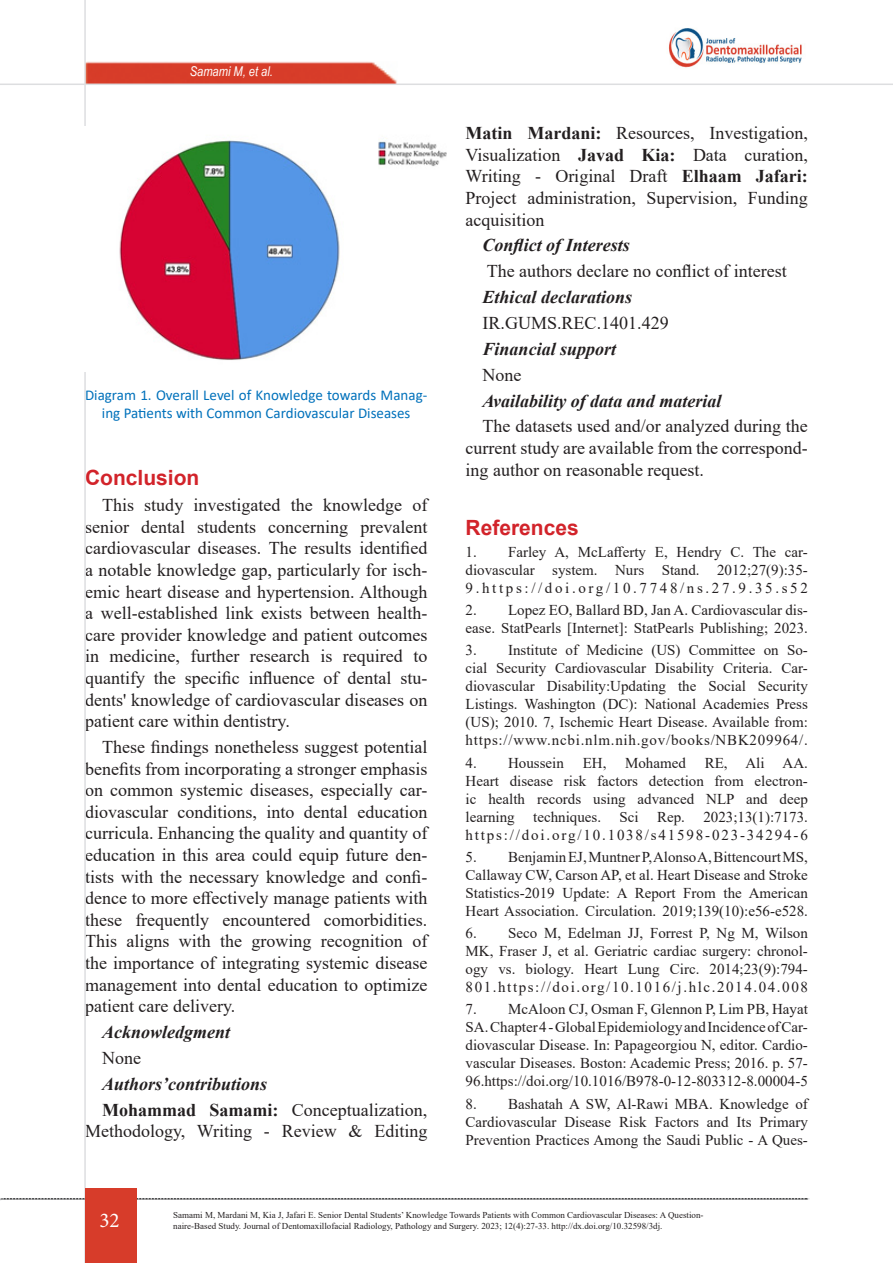
<style>
.page{position:relative;width:893px;height:1263px;background:#fff}
.page>*{position:absolute;margin:0;border:0;box-sizing:border-box;transform-origin:0 0}
.عنوان_اول{font:700 21px "Arial";color:#d2232a}
.t1{font:21px "Minion Pro";color:#fff}
.متن_اصلی{font:18px/21.6px "Times New Roman";color:#231f20;text-align:justify}
.عنوان_دوم{font:italic 700 18px "Times New Roman";color:#231f20}
.t2{font:15px/18px "Times New Roman";color:#231f20;text-align:justify}
.عنوان_شکل_و_جدول{font:15px/18px "Calibri";color:#0071bb;text-align:center}
.t3{font:italic 13.5px "Arial Narrow";color:#fff}
.t4{font:9px "Times New Roman";color:#231f20}
.s1{font-weight:700}
</style>
<div class="page">
<img style="left:86px;top:61px;width:311px;height:22px">
<img style="left:668px;top:28px;width:134px;height:40px">
<hr style="left:0;top:84px;width:893px;height:1px;background:#dddee0">
<hr style="left:84px;top:0;width:2px;height:1263px;background:#dddee0">
<svg style="left:0;top:1198px;width:809px;height:2px"></svg>
<div style="left:86px;top:1188px;width:51px;height:75px;background:#d73c2a"></div>
<img style="left:84px;top:127px;width:362px;height:245px">
<p class="t3" style="left:190px;top:62px;width:85px">Samami M, et al.</p>
<p class="عنوان_شکل_و_جدول" style="left:85px;top:385px;width:344px">Diagram 1. Overall Level of Knowledge towards Manag&shy;ing Patients with Common Cardiovascular Diseases</p>
<p class="عنوان_اول" style="left:85px;top:463px;width:116px">Conclusion</p>
<p class="متن_اصلی" style="left:85px;top:494px;width:344px;text-indent:17px">This study investigated the knowledge of senior dental students concerning prevalent cardiovascular diseases. The results identified a notable knowledge gap, particularly for isch&shy;emic heart disease and hypertension. Although a well-established link exists between health&shy;care provider knowledge and patient outcomes in medicine, further research is required to quantify the specific influence of dental stu&shy;dents' knowledge of cardiovascular diseases on patient care within dentistry.</p>
<p class="متن_اصلی" style="left:85px;top:736px;width:344px;text-indent:17px">These findings nonetheless suggest potential benefits from incorporating a stronger emphasis on common systemic diseases, especially car&shy;diovascular conditions, into dental education curricula. Enhancing the quality and quantity of education in this area could equip future den&shy;tists with the necessary knowledge and confi&shy;dence to more effectively manage patients with these frequently encountered comorbidities.<br>This aligns with the growing recognition of the importance of integrating systemic disease management into dental education to optimize patient care delivery.</p>
<p class="عنوان_دوم" style="left:102px;top:1019px;width:130px">Acknowledgment</p>
<p class="متن_اصلی" style="left:102px;top:1046px;width:40px">None</p>
<p class="عنوان_دوم" style="left:102px;top:1071px;width:167px">Authors’contributions</p>
<p class="متن_اصلی" style="left:85px;top:1098px;width:344px;text-align:right"><span class="s1">Mohammad Samami:</span> Conceptualization,<br>Methodology, Writing - Review &amp; Editing</p>
<p class="متن_اصلی" style="left:466px;top:122px;width:344px"><span class="s1">Matin Mardani:</span> Resources, Investigation, Visualization <span class="s1">Javad Kia:</span> Data curation, Writing - Original Draft <span class="s1">Elhaam Jafari:<br></span>Project administration, Supervision, Funding acquisition</p>
<p class="عنوان_دوم" style="left:483px;top:233px;width:149px">Conflict of Interests</p>
<p class="متن_اصلی" style="left:487px;top:260px;width:301px">The authors declare no conflict of interest</p>
<p class="عنوان_دوم" style="left:483px;top:285px;width:151px">Ethical declarations</p>
<p class="متن_اصلی" style="left:483px;top:312px;width:188px">IR.GUMS.REC.1401.429</p>
<p class="عنوان_دوم" style="left:483px;top:336px;width:135px">Financial support</p>
<p class="متن_اصلی" style="left:483px;top:363px;width:40px">None</p>
<p class="عنوان_دوم" style="left:483px;top:388px;width:240px">Availability of data and material</p>
<p class="متن_اصلی" style="left:466px;top:415px;width:344px;text-indent:17px">The datasets used and/or analyzed during the current study are available from the correspond&shy;ing author on reasonable request.</p>
<p class="عنوان_اول" style="left:466px;top:512px;width:115px">References</p>
<p class="t2" style="left:466px;top:542px;width:344px">1. Farley A, McLafferty E, Hendry C. The car&shy;diovascular system. Nurs Stand. 2012;27(9):35- 9.https://doi.org/10.7748/ns.27.9.35.s52</p>
<p class="t2" style="left:466px;top:600px;width:344px">2. Lopez EO, Ballard BD, Jan A. Cardiovascular dis&shy;ease. StatPearls [Internet]: StatPearls Publishing; 2023.</p>
<p class="t2" style="left:466px;top:641px;width:344px">3. Institute of Medicine (US) Committee on So&shy;cial Security Cardiovascular Disability Criteria. Car&shy;diovascular Disability:Updating the Social Security Listings. Washington (DC): National Academies Press (US); 2010. 7, Ischemic Heart Disease. Available from: https://www.ncbi.nlm.nih.gov/books/NBK209964/.</p>
<p class="t2" style="left:466px;top:753px;width:344px">4. Houssein EH, Mohamed RE, Ali AA.<br>Heart disease risk factors detection from electron&shy;ic health records using advanced NLP and deep learning techniques. Sci Rep. 2023;13(1):7173. https://doi.org/10.1038/s41598-023-34294-6</p>
<p class="t2" style="left:466px;top:847px;width:344px">5. Benjamin EJ, Muntner P, Alonso A, Bittencourt MS, Callaway CW, Carson AP, et al. Heart Disease and Stroke Statistics-2019 Update: A Report From the American Heart Association. Circulation. 2019;139(10):e56-e528.</p>
<p class="t2" style="left:466px;top:923px;width:344px">6. Seco M, Edelman JJ, Forrest P, Ng M, Wilson MK, Fraser J, et al. Geriatric cardiac surgery: chronol&shy;ogy vs. biology. Heart Lung Circ. 2014;23(9):794- 801.https://doi.org/10.1016/j.hlc.2014.04.008</p>
<p class="t2" style="left:466px;top:1000px;width:344px">7. McAloon CJ, Osman F, Glennon P, Lim PB, Hayat SA. Chapter 4 - Global Epidemiology and Incidence of Car&shy;diovascular Disease. In: Papageorgiou N, editor. Cardio&shy;vascular Diseases. Boston: Academic Press; 2016. p. 57- 96.https://doi.org/10.1016/B978-0-12-803312-8.00004-5</p>
<p class="t2" style="left:466px;top:1094px;width:344px">8. Bashatah A SW, Al-Rawi MBA. Knowledge of Cardiovascular Disease Risk Factors and Its Primary Prevention Practices Among the Saudi Public - A Ques-</p>
<p class="t4" style="left:173px;top:1209px;width:532px">Samami M, Mardani M, Kia J, Jafari E. Senior Dental Students’ Knowledge Towards Patients with Common Cardiovascular Diseases: A Question-</p>
<p class="t1" style="left:99px;top:1206px;width:22px">32</p>
<p class="t4" style="left:173px;top:1220px;width:491px">naire-Based Study. Journal of Dentomaxillofacial Radiology, Pathology and Surgery. 2023; 12(4):27-33. http://dx.doi.org/10.32598/3dj.</p>
</div>
